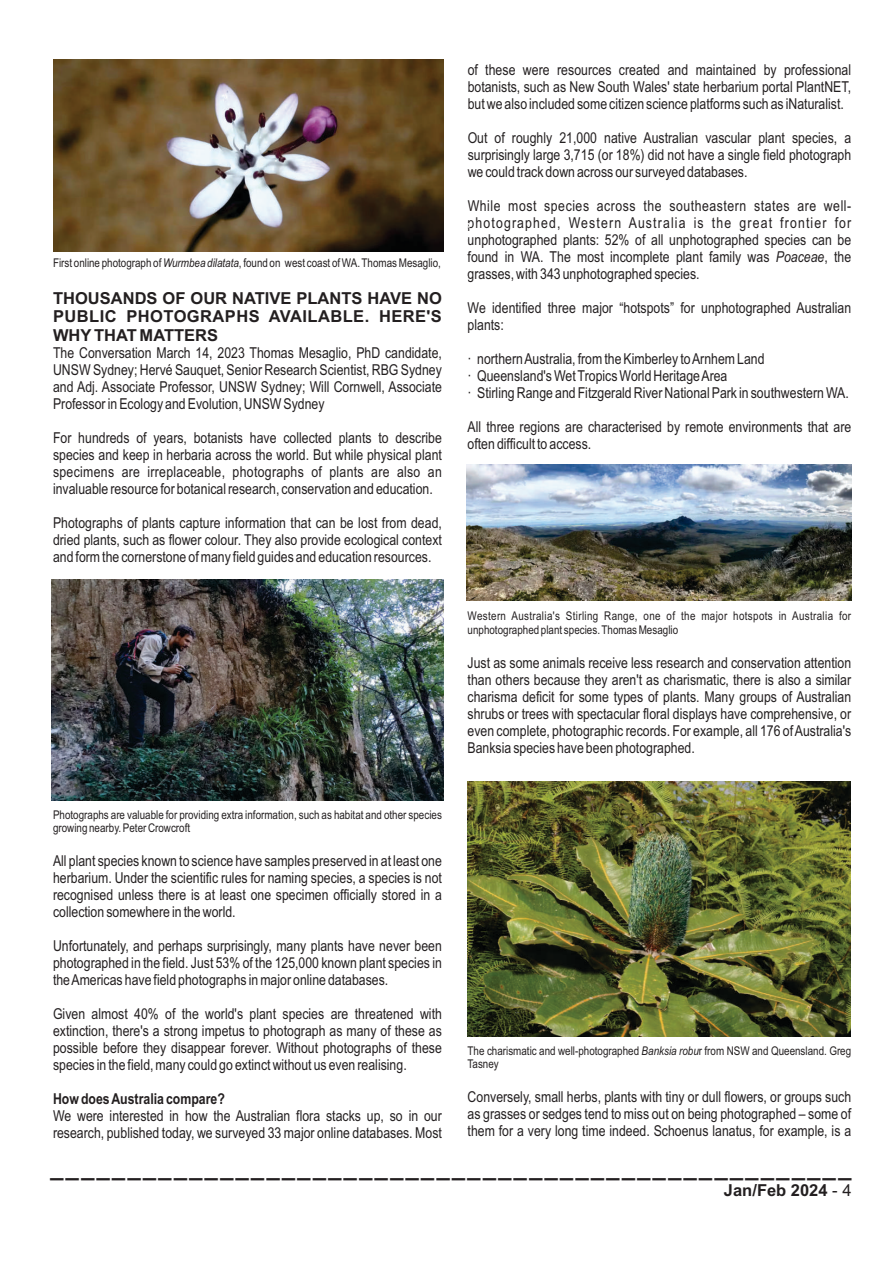
<style>
.page{position:relative;width:885px;height:1263px;background:#fff}
.page>*{position:absolute;margin:0;border:0;box-sizing:border-box;transform-origin:0 0}
.t1{font:600 27px "Avant Garde IT Cby BT";color:#231f20}
.t2{font:700 16.5px/18.5px "Arial";letter-spacing:.025em;color:#231f20;text-align:justify}
.t3{font:700 16.5px "Arial";color:#231f20}
.t4{font:15px/17px "Arial Narrow";color:#231f20;text-align:justify}
.t5{font:700 15px "Arial Narrow";color:#231f20}
.t6{font:12px/13.6px "Arial Narrow";color:#231f20}
.t7{font:12px/13.6px "Arial Narrow";letter-spacing:.03em;color:#231f20}
.s1{font-style:italic}
.s2{font-weight:400}
</style>
<div class="page">
<img style="left:54px;top:60px;width:389px;height:191px">
<img style="left:466px;top:464px;width:385px;height:137px">
<img style="left:51px;top:579px;width:392px;height:221px">
<img style="left:468px;top:781px;width:381px;height:255px">
<p class="t6" style="left:53px;top:257px;width:389px">First online photograph of <span class="s1">Wurmbea dilatata</span>, found on west coast of WA. Thomas Mesaglio,</p>
<p class="t2" style="left:53px;top:290px;width:390px">THOUSANDS OF OUR NATIVE PLANTS HAVE NO PUBLIC PHOTOGRAPHS AVAILABLE. HERE'S WHYTHAT MATTERS</p>
<p class="t4" style="left:53px;top:346px;width:390px">The Conversation March 14, 2023 Thomas Mesaglio, PhD candidate, UNSW Sydney; Hervé Sauquet, Senior Research Scientist, RBG Sydney and Adj. Associate Professor, UNSW Sydney; Will Cornwell, Associate Professor in Ecology and Evolution, UNSW Sydney</p>
<p class="t4" style="left:53px;top:431px;width:390px">For hundreds of years, botanists have collected plants to describe species and keep in herbaria across the world. But while physical plant specimens are irreplaceable, photographs of plants are also an invaluable resource for botanical research, conservation and education.</p>
<p class="t4" style="left:53px;top:516px;width:390px">Photographs of plants capture information that can be lost from dead, dried plants, such as flower colour. They also provide ecological context and form the cornerstone of many field guides and education resources.</p>
<p class="t4" style="left:467px;top:63px;width:385px">of these were resources created and maintained by professional botanists, such as New South Wales' state herbarium portal PlantNET, but we also included some citizen science platforms such as iNaturalist.</p>
<p class="t4" style="left:467px;top:131px;width:385px">Out of roughly 21,000 native Australian vascular plant species, a surprisingly large 3,715 (or 18%) did not have a single field photograph we could track down across our surveyed databases.</p>
<p class="t4" style="left:467px;top:199px;width:385px">While most species across the southeastern states are well&shy;photographed, Western Australia is the great frontier for unphotographed plants: 52% of all unphotographed species can be found in WA. The most incomplete plant family was <span class="s1">Poaceae</span>, the grasses, with 343 unphotographed species.</p>
<p class="t4" style="left:467px;top:301px;width:385px">We identified three major “hotspots” for unphotographed Australian plants:</p>
<p class="t4" style="left:467px;top:351px;width:383px;text-align:left">· northern Australia, from the Kimberley to Arnhem Land<br>· Queensland's Wet Tropics World Heritage Area<br>· Stirling Range and Fitzgerald River National Park in southwestern WA.</p>
<p class="t4" style="left:467px;top:419px;width:385px">All three regions are characterised by remote environments that are often difficult to access.</p>
<p class="t7" style="left:467px;top:610px;width:385px">Western Australia's Stirling Range, one of the major hotspots in Australia for unphotographed plant species. Thomas Mesaglio</p>
<p class="t4" style="left:467px;top:655px;width:385px">Just as some animals receive less research and conservation attention than others because they aren't as charismatic, there is also a similar charisma deficit for some types of plants. Many groups of Australian shrubs or trees with spectacular floral displays have comprehensive, or even complete, photographic records. For example, all 176 of Australia's Banksia species have been photographed.</p>
<p class="t6" style="left:53px;top:809px;width:390px">Photographs are valuable for providing extra information, such as habitat and other species growing nearby. Peter Crowcroft</p>
<p class="t4" style="left:53px;top:854px;width:390px">All plant species known to science have samples preserved in at least one herbarium. Under the scientific rules for naming species, a species is not recognised unless there is at least one specimen officially stored in a collection somewhere in the world.</p>
<p class="t4" style="left:53px;top:939px;width:390px">Unfortunately, and perhaps surprisingly, many plants have never been photographed in the field. Just 53% of the 125,000 known plant species in the Americas have field photographs in major online databases.</p>
<p class="t4" style="left:53px;top:1007px;width:390px">Given almost 40% of the world's plant species are threatened with extinction, there's a strong impetus to photograph as many of these as possible before they disappear forever. Without photographs of these species in the field, many could go extinct without us even realising.</p>
<p class="t5" style="left:53px;top:1093px;width:173px">How does Australia compare?</p>
<p class="t4" style="left:53px;top:1109px;width:390px">We were interested in how the Australian flora stacks up, so in our research, published today, we surveyed 33 major online databases. Most</p>
<h1 class="t1" style="left:50px;top:1154px;width:802px">____________________________________________________</h1>
<p class="t3" style="left:723px;top:1183px;width:129px">Jan/Feb 2024 <span class="s2">- 4</span></p>
<p class="t6" style="left:467px;top:1045px;width:385px">The charismatic and well-photographed <span class="s1">Banksia robu</span>r from NSW and Queensland. Greg<br>Tasney</p>
<p class="t4" style="left:467px;top:1090px;width:385px">Conversely, small herbs, plants with tiny or dull flowers, or groups such as grasses or sedges tend to miss out on being photographed – some of them for a very long time indeed. Schoenus lanatus, for example, is a</p>
</div>
